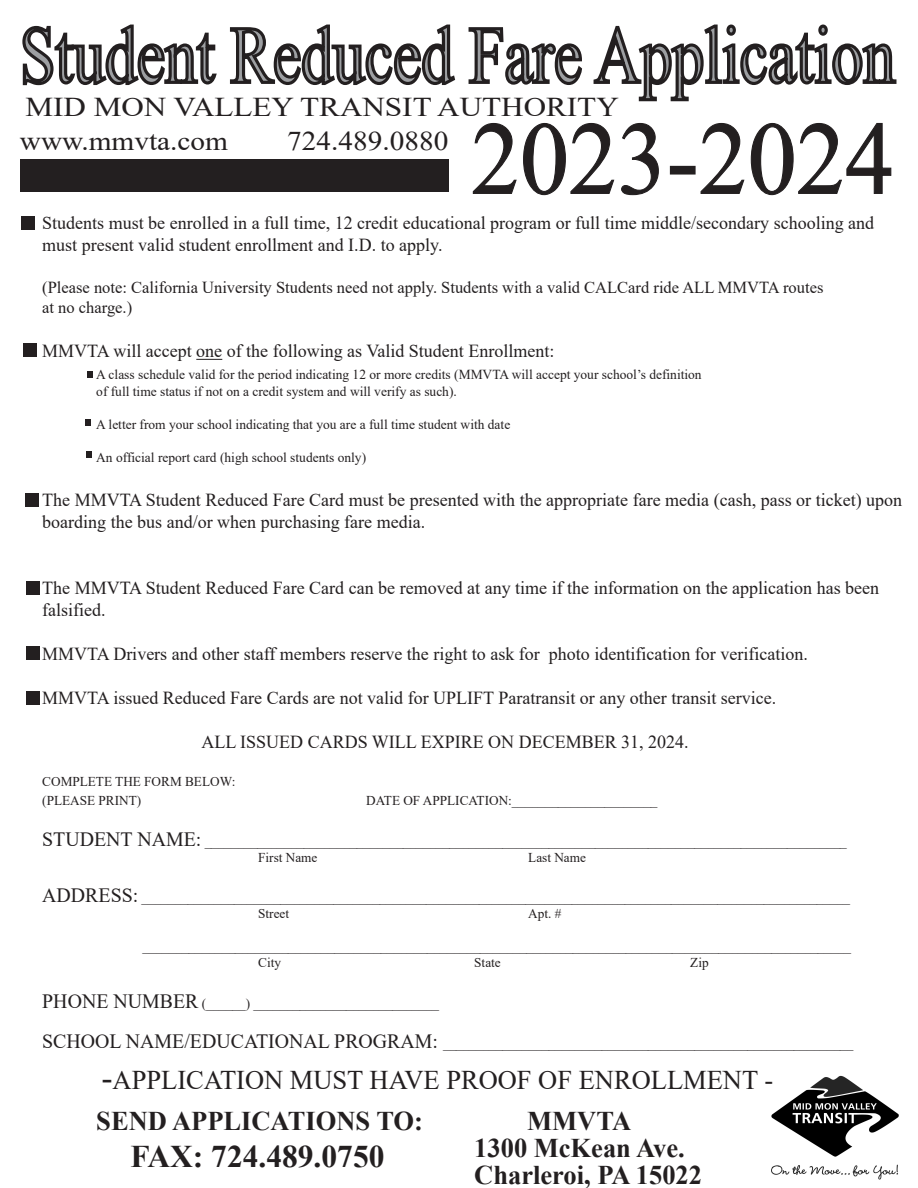
<style>
.page{position:relative;width:918px;height:1188px;background:#fff}
.page>*{position:absolute;margin:0;border:0;box-sizing:border-box;transform-origin:0 0}
.t1{font:103.5px "Times New Roman";color:#231f20;scale:.94 1}
.t2{font:81px "Times New Roman";color:#9d9fa2;scale:.79 1}
.t3{font:700 31.5px "Times New Roman";color:#231f20}
.t4{font:27.15px "Times New Roman";color:#231f20;scale:1.15 1}
.t5{font:27px/40.5px "Times New Roman";color:#231f20}
.t6{font:700 27px/27px "Times New Roman";color:#231f20}
.t7{font:27px "Times New Roman";color:#231f20;scale:1.08 1}
.t8{font:18.3px/22px "Times New Roman";color:#231f20}
.t9{font:16.8px/20.2px "Times New Roman";color:#231f20}
.t10{font:13.65px/16.5px "Times New Roman";color:#231f20}
.t11{font:13.5px/16.2px "Times New Roman";color:#231f20}
.s1{font-size:20.25px}
.s2{font-size:34.35px}
.s3{font-weight:700}
</style>
<div class="page">
<img style="left:771px;top:1075px;width:128px;height:104px">
<svg style="left:22px;top:24px;width:195px;height:62px"></svg>
<svg style="left:229px;top:24px;width:227px;height:61px"></svg>
<svg style="left:468px;top:27px;width:114px;height:58px"></svg>
<svg style="left:593px;top:24px;width:304px;height:78px"></svg>
<svg style="left:472px;top:122px;width:45px;height:72px"></svg>
<svg style="left:523px;top:122px;width:136px;height:74px"></svg>
<div style="left:670px;top:166px;width:26px;height:9px;border:1px solid #231f20"></div>
<svg style="left:700px;top:122px;width:192px;height:74px"></svg>
<div style="left:20px;top:159px;width:428px;height:33px;background:#231f20"></div>
<svg style="left:196px;top:359px;width:26px;height:1px"></svg>
<div style="left:21px;top:216px;width:14px;height:13px;background:#231f20"></div>
<div style="left:23px;top:343px;width:14px;height:13px;background:#231f20"></div>
<svg style="left:87px;top:372px;width:6px;height:6px"></svg>
<div style="left:25px;top:493px;width:13px;height:13px;background:#231f20"></div>
<div style="left:26px;top:691px;width:14px;height:13px;background:#231f20"></div>
<div style="left:26px;top:581px;width:14px;height:14px;background:#231f20"></div>
<div style="left:26px;top:646px;width:14px;height:13px;background:#231f20"></div>
<div style="left:86px;top:451px;width:6px;height:7px;background:#231f20"></div>
<svg style="left:86px;top:420px;width:5px;height:6px"></svg>
<h2 class="t2" style="left:20px;top:-2px;width:1110px">Student Reduced Fare Application</h2>
<h1 class="t1" style="left:471px;top:86px;width:451px">2023-2024</h1>
<p class="t8" style="left:42px;top:211px;width:833px">Students must be enrolled in a full time, 12 credit educational program or full time middle/secondary schooling and must present valid student enrollment and I.D. to apply.</p>
<p class="t9" style="left:42px;top:277px;width:783px">(Please note: California University Students need not apply. Students with a valid CALCard ride ALL MMVTA routes at no charge.)</p>
<p class="t8" style="left:42px;top:340px;width:514px">MMVTA will accept one of the following as Valid Student Enrollment:</p>
<p class="t10" style="left:96px;top:366px;width:607px">A class schedule valid for the period indicating 12 or more credits (MMVTA will accept your school’s definition of full time status if not on a credit system and will verify as such).</p>
<p class="t10" style="left:96px;top:416px;width:416px">A letter from your school indicating that you are a full time student with date</p>
<p class="t10" style="left:96px;top:448px;width:271px">An official report card (high school students only)</p>
<p class="t8" style="left:42px;top:488px;width:861px">The MMVTA Student Reduced Fare Card must be presented with the appropriate fare media (cash, pass or ticket) upon boarding the bus and/or when purchasing fare media.</p>
<h3 class="t4" style="left:25px;top:88px;width:518px">MID MON VALLEY TRANSIT AUTHORITY</h3>
<h3 class="t7" style="left:20px;top:122px;width:194px">www.mmvta.com</h3>
<h3 class="t7" style="left:287px;top:122px;width:151px">724.489.0880</h3>
<p class="t8" style="left:42px;top:576px;width:838px">The MMVTA Student Reduced Fare Card can be removed at any time if the information on the application has been falsified.</p>
<p class="t8" style="left:42px;top:642px;width:767px">MMVTA Drivers and other staff members reserve the right to ask for photo identification for verification.</p>
<p class="t8" style="left:42px;top:686px;width:736px">MMVTA issued Reduced Fare Cards are not valid for UPLIFT Paratransit or any other transit service.</p>
<p class="t8" style="left:201px;top:730px;width:489px">ALL ISSUED CARDS WILL EXPIRE ON DECEMBER 31, 2024.</p>
<p class="t11" style="left:42px;top:772px;width:195px;line-height:18.9px">COMPLETE THE FORM BELOW: (PLEASE PRINT)</p>
<p class="t11" style="left:366px;top:792px;width:293px">DATE OF APPLICATION:______________________</p>
<p class="t11" style="left:258px;top:833px;width:590px;text-indent:-216px"><span class="s1">STUDENT NAME:</span> _________________________________________________________________________________________________<br>First Name</p>
<p class="t11" style="left:528px;top:849px;width:59px">Last Name</p>
<p class="t11" style="left:258px;top:889px;width:593px;text-indent:-216px"><span class="s1">ADDRESS:</span> ___________________________________________________________________________________________________________<br>Street</p>
<p class="t11" style="left:528px;top:905px;width:35px">Apt. #</p>
<p class="t11" style="left:258px;top:938px;width:594px;text-indent:-116px">___________________________________________________________________________________________________________<br>City</p>
<p class="t11" style="left:474px;top:954px;width:28px">State</p>
<p class="t11" style="left:690px;top:954px;width:20px">Zip</p>
<p class="t11" style="left:42px;top:995px;width:398px"><span class="s1">PHONE NUMBER</span> (______) ____________________________</p>
<p class="t11" style="left:42px;top:1035px;width:813px"><span class="s1">SCHOOL NAME/EDUCATIONAL PROGRAM:</span> ______________________________________________________________</p>
<h3 class="t5" style="left:96px;top:1059px;width:678px"><span class="s2">-</span>APPLICATION MUST HAVE PROOF OF ENROLLMENT -<br><span class="s3">SEND APPLICATIONS TO:</span></h3>
<h3 class="t6" style="left:474px;top:1107px;width:229px;text-indent:53px">MMVTA<br>1300 McKean Ave.<br>Charleroi, PA 15022</h3>
<h3 class="t3" style="left:130px;top:1134px;width:256px">FAX: 724.489.0750</h3>
</div>
